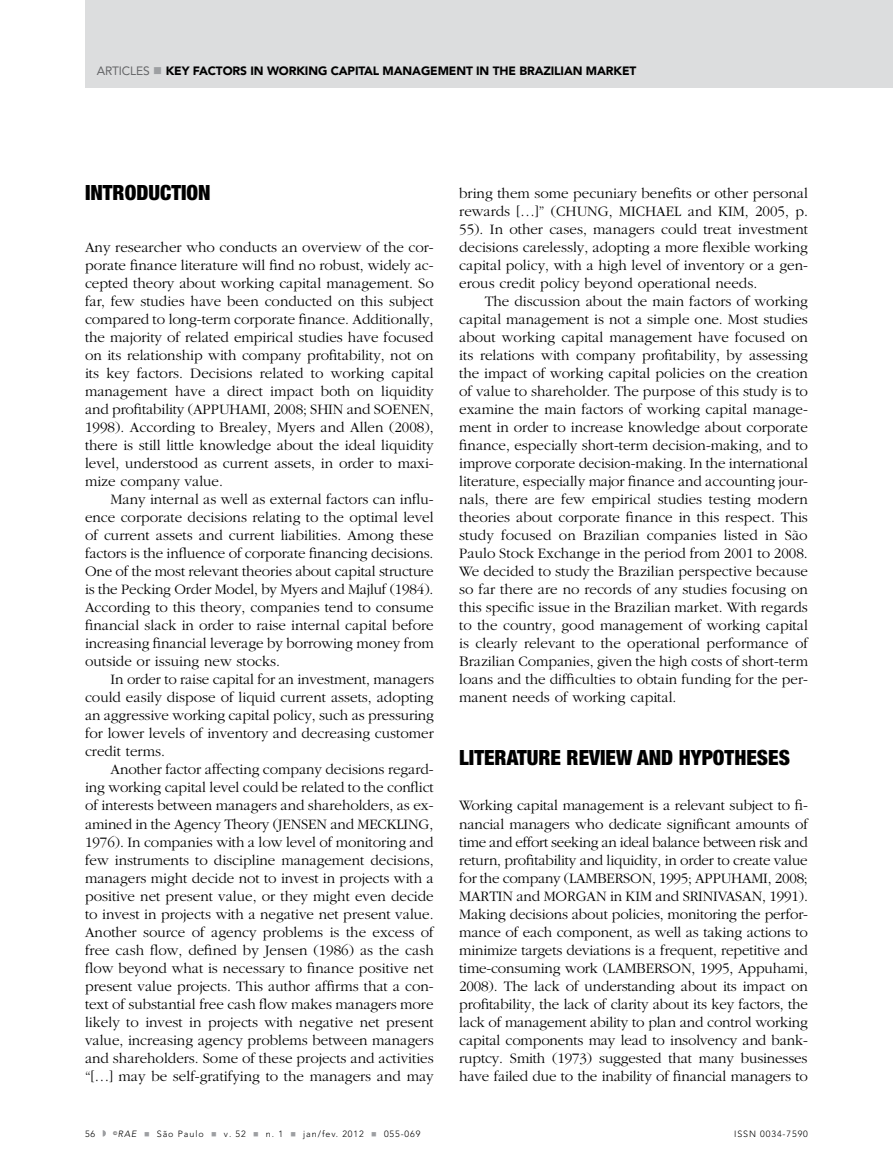
<style>
.page{position:relative;width:893px;height:1170px;background:#fff}
.page>*{position:absolute;margin:0;border:0;box-sizing:border-box;transform-origin:0 0}
.t1{font:900 condensed 21px "Helvetica Neue LT Std";color:#000}
.t2{font:300 15px/18px "Garamond";color:#000;text-align:justify}
.t3{font:900 12px "Avenir LT Std";letter-spacing:-.01em;color:#000}
.t4{font:300 9px "Avenir LT Std";letter-spacing:.1em;color:#000}
.s1{font-weight:400;color:#636466}
.s2{color:#9d9fa2}
.s3{font-style:italic}
</style>
<div class="page">
<div style="left:85px;top:0;width:808px;height:87px;background:#dcddde"></div>
<svg style="left:103px;top:1130px;width:3px;height:6px"></svg>
<p class="t3" style="left:97px;top:64px;width:541px"><span class="s1">ARTICLES</span> <span class="s2">■</span> KEY FACTORS IN WORKING CAPITAL MANAGEMENT IN THE BRAZILIAN MARKET</p>
<h1 class="t1" style="left:85px;top:180px;width:127px">INTRODUCTION</h1>
<p class="t2" style="left:85px;top:239px;width:350px">Any researcher who conducts an overview of the cor&shy;porate finance literature will find no robust, widely ac&shy;cepted theory about working capital management. So far, few studies have been conducted on this subject compared to long-term corporate finance. Additionally, the majority of related empirical studies have focused on its relationship with company profitability, not on its key factors. Decisions related to working capital management have a direct impact both on liquidity and profitability (APPUHAMI, 2008; SHIN and SOENEN, 1998). According to Brealey, Myers and Allen (2008), there is still little knowledge about the ideal liquidity level, understood as current assets, in order to maxi&shy;mize company value.</p>
<p class="t2" style="left:85px;top:491px;width:350px;text-indent:26px">Many internal as well as external factors can influ&shy;ence corporate decisions relating to the optimal level of current assets and current liabilities. Among these factors is the influence of corporate financing decisions.<br>One of the most relevant theories about capital structure is the Pecking Order Model, by Myers and Majluf (1984).<br>According to this theory, companies tend to consume financial slack in order to raise internal capital before increasing financial leverage by borrowing money from outside or issuing new stocks.</p>
<p class="t2" style="left:85px;top:671px;width:350px;text-indent:26px">In order to raise capital for an investment, managers could easily dispose of liquid current assets, adopting an aggressive working capital policy, such as pressuring for lower levels of inventory and decreasing customer credit terms.</p>
<p class="t2" style="left:85px;top:761px;width:350px;text-indent:26px">Another factor affecting company decisions regard&shy;ing working capital level could be related to the conflict of interests between managers and shareholders, as ex&shy;amined in the Agency Theory (Jensen</p>
<p class="t2" style="left:85px;top:815px;width:350px;text-indent:245px">and Meckling, 1976). In companies with a low level of monitoring and few instruments to discipline management decisions, managers might decide not to invest in projects with a positive net present value, or they might even decide to invest in projects with a negative net present value.<br>Another source of agency problems is the excess of free cash flow, defined by Jensen (1986) as the cash flow beyond what is necessary to finance positive net present value projects. This author affirms that a con&shy;text of substantial free cash flow makes managers more likely to invest in projects with negative net present value, increasing agency problems between managers and shareholders. Some of these projects and activities “[…] may be self-gratifying to the managers and may</p>
<p class="t2" style="left:459px;top:185px;width:350px">bring them some pecuniary benefits or other personal rewards […]” (Chun</p>
<p class="t2" style="left:459px;top:203px;width:350px;text-indent:215px">l and Kim, 2005, p.<br>55). In other cases, managers could treat investment decisions carelessly, adopting a more flexible working capital policy, with a high level of inventory or a gen&shy;erous credit policy beyond operational needs.</p>
<p class="t2" style="left:459px;top:293px;width:350px;text-indent:26px">The discussion about the main factors of working capital management is not a simple one. Most studies about working capital management have focused on its relations with company profitability, by assessing the impact of working capital policies on the creation of value to shareholder. The purpose of this study is to examine the main factors of working capital manage&shy;ment in order to increase knowledge about corporate finance, especially short-term decision-making, and to improve corporate decision-making. In the international literature, especially major finance and accounting jour&shy;nals, there are few empirical studies testing modern theories about corporate finance in this respect. This study focused on Brazilian companies listed in São Paulo Stock Exchange in the period from 2001 to 2008.<br>We decided to study the Brazilian perspective because so far there are no records of any studies focusing on this specific issue in the Brazilian market. With regards to the country, good management of working capital is clearly relevant to the operational performance of Brazilian Companies, given the high costs of short-term loans and the difficulties to obtain funding for the per&shy;manent needs of working capital.</p>
<p class="t2" style="left:598px;top:203px;width:58px">g, Michae</p>
<h1 class="t1" style="left:459px;top:745px;width:332px">LITERATURE REVIEW AND HYPOTHESES</h1>
<p class="t2" style="left:459px;top:797px;width:350px">Working capital management is a relevant subject to fi&shy;nancial managers who dedicate significant amounts of time and effort seeking an ideal balance between risk and return, profitability and liquidity, in order to create value for the company (Lambe</p>
<p class="t2" style="left:615px;top:869px;width:19px">rson</p>
<p class="t2" style="left:652px;top:869px;width:63px">, 1995; Appuhami</p>
<p class="t2" style="left:768px;top:869px;width:42px">, 2008;</p>
<p class="t2" style="left:459px;top:887px;width:39px">Martin</p>
<p class="t2" style="left:516px;top:887px;width:119px">and Morgan in Kim</p>
<p class="t2" style="left:655px;top:887px;width:81px">and Srinivasan</p>
<p class="t2" style="left:459px;top:887px;width:350px;text-indent:303px">, 1991).<br>Making decisions about policies, monitoring the perfor&shy;mance of each component, as well as taking actions to minimize targets deviations is a frequent, repetitive and time-consuming work (Lambe</p>
<p class="t2" style="left:459px;top:959px;width:350px;text-indent:232px">, 1995, Appuhami, 2008). The lack of understanding about its impact on profitability, the lack of clarity about its key factors, the lack of management ability to plan and control working capital components may lead to insolvency and bank&shy;ruptcy. Smith (1973) suggested that many businesses have failed due to the inability of financial managers to</p>
<p class="t2" style="left:654px;top:959px;width:19px">rson</p>
<p class="t4" style="left:85px;top:1128px;width:12px">56</p>
<p class="t4" style="left:113px;top:1128px;width:309px"><sup>©</sup><span class="s3">RAE</span> <span class="s2">■</span> São Paulo <span class="s2">■</span> v. 52 <span class="s2">■</span> n. 1 <span class="s2">■</span> jan/fev. 2012 <span class="s2">■</span> 055-069</p>
<p class="t4" style="left:734px;top:1128px;width:75px">ISSN 0034-7590</p>
</div>
